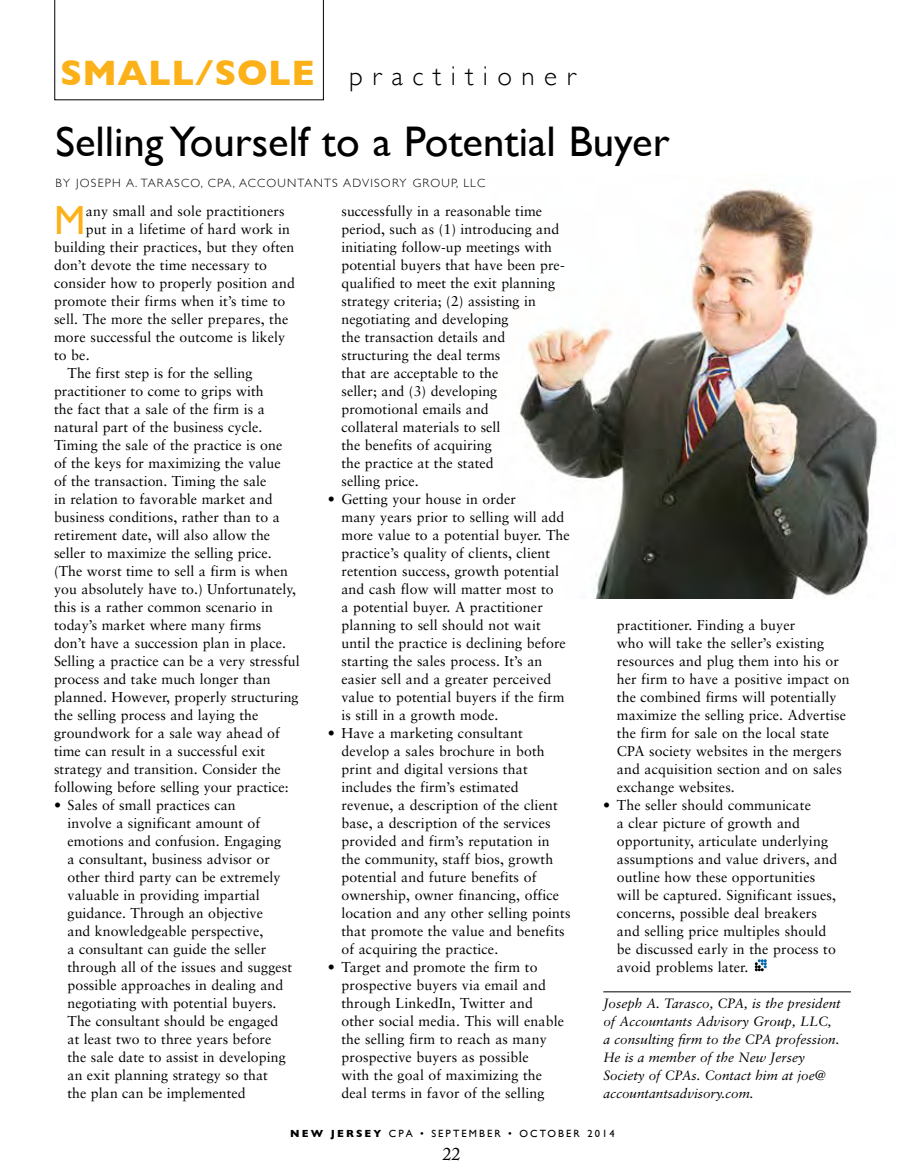
<style>
.page{position:relative;width:905px;height:1175px;background:#fff}
.page>*{position:absolute;margin:0;border:0;box-sizing:border-box;transform-origin:0 0}
.t1{font:42.75px "Gill Sans";color:#000}
.t2{font:40.65px "Gill Sans";color:#fcb119}
.t3{font:700 36px "Gill Sans";color:#fcb119}
.t4{font:300 27px "Gill Sans";letter-spacing:.35em;color:#000}
.t5{font:18px "Adobe Caslon";color:#000}
.t6{font:14.25px/18px "Sabon";letter-spacing:.01em;color:#000}
.t7{font:italic 13.5px/18px "Sabon";color:#000}
.t8{font:300 12px "Gill Sans";letter-spacing:.1em;color:#000}
.t9{font:10.5px "Gill Sans";letter-spacing:.2em;color:#000}
.s1{font-weight:700}
</style>
<div class="page">
<img style="left:519px;top:187px;width:359px;height:412px">
<svg style="left:54px;top:0;width:270px;height:100px"></svg>
<hr style="left:603px;top:991px;width:247px;height:1px;background:#000">
<svg style="left:754px;top:959px;width:12px;height:12px"></svg>
<h3 class="t3" style="left:60px;top:44px;width:51px">SMALL</h3>
<h3 class="t3" style="left:195px;top:44px;width:68px">/SOLE</h3>
<h3 class="t4" style="left:349px;top:55px;width:228px">PRACTITIONER</h3>
<h1 class="t1" style="left:55px;top:116px;width:615px">Selling Yourself to a Potential Buyer</h1>
<p class="t8" style="left:55px;top:174px;width:34px">BY JOSEPH</p>
<p class="t8" style="left:126px;top:174px;width:32px">A. TARASCO</p>
<p class="t8" style="left:201px;top:174px;width:58px">, CPA, ACCO</p>
<p class="t8" style="left:277px;top:174px;width:19px">UNTANTS</p>
<p class="t8" style="left:343px;top:174px;width:18px">ADVISOR</p>
<p class="t8" style="left:399px;top:174px;width:87px">Y GROUP, LLC</p>
<p class="t6" style="left:341px;top:202px;width:225px">successfully in a reasonable time period, such as (1) introducing and initiating follow-up meetings with potential buyers that have been pre&shy;qualified to meet the exit planning strategy criteria; (2) assisting in negotiating and developing<br>the transaction details and structuring the deal terms<br>that are acceptable to the<br>seller; and (3) developing promotional emails and<br>collateral materials to sell<br>the benefits of acquiring<br>the practice at the stated<br>selling price.</p>
<p class="t6" style="left:341px;top:490px;width:230px;text-indent:-14px">• Getting your house in order<br>many years prior to selling will add more value to a potential buyer. The practice’s quality of clients, client retention success, growth potential and cash flow will matter most to<br>a potential buyer. A practitioner planning to sell should not wait until the practice is declining before starting the sales process. It’s an easier sell and a greater perceived value to potential buyers if the firm is still in a growth mode.</p>
<p class="t6" style="left:341px;top:724px;width:230px;text-indent:-14px">• Have a marketing consultant develop a sales brochure in both print and digital versions that includes the firm’s estimated revenue, a description of the client base, a description of the services provided and firm’s reputation in the community, staff bios, growth potential and future benefits of ownership, owner financing, office location and any other selling points that promote the value and benefits of acquiring the practice.</p>
<p class="t6" style="left:341px;top:958px;width:224px;text-indent:-14px">• Target and promote the firm to prospective buyers via email and through LinkedIn, Twitter and other social media. This will enable the selling firm to reach as many prospective buyers as possible<br>with the goal of maximizing the deal terms in favor of the selling</p>
<h2 class="t2" style="left:54px;top:196px;width:33px">M</h2>
<p class="t6" style="left:86px;top:202px;width:200px">any small and sole practitioners</p>
<p class="t6" style="left:86px;top:220px;width:206px">put in a lifetime of hard work in</p>
<p class="t6" style="left:54px;top:238px;width:242px">building their practices, but they often</p>
<p class="t6" style="left:54px;top:256px;width:215px">don’t devote the time necessary to</p>
<p class="t6" style="left:54px;top:274px;width:242px">consider how to properly position and</p>
<p class="t6" style="left:54px;top:292px;width:233px">promote their firms when it’s time to</p>
<p class="t6" style="left:54px;top:310px;width:236px">sell. The more the seller prepares, the</p>
<p class="t6" style="left:54px;top:328px;width:233px">more successful the outcome is likely</p>
<p class="t6" style="left:54px;top:346px;width:37px">to be.</p>
<p class="t6" style="left:68px;top:364px;width:186px">The first step is for the selling</p>
<p class="t6" style="left:54px;top:382px;width:211px">practitioner to come to grips with</p>
<p class="t6" style="left:54px;top:400px;width:212px">the fact that a sale of the firm is a</p>
<p class="t6" style="left:54px;top:418px;width:210px">natural part of the business cycle.</p>
<p class="t6" style="left:54px;top:436px;width:230px">Timing the sale of the practice is one</p>
<p class="t6" style="left:54px;top:454px;width:228px">of the keys for maximizing the value</p>
<p class="t6" style="left:54px;top:472px;width:214px">of the transaction. Timing the sale</p>
<p class="t6" style="left:54px;top:490px;width:220px">in relation to favorable market and</p>
<p class="t6" style="left:54px;top:508px;width:227px">business conditions, rather than to a</p>
<p class="t6" style="left:54px;top:526px;width:218px">retirement date, will also allow the</p>
<p class="t6" style="left:54px;top:544px;width:219px">seller to maximize the selling price.</p>
<p class="t6" style="left:54px;top:562px;width:235px">(The worst time to sell a firm is when</p>
<p class="t6" style="left:54px;top:580px;width:244px">you absolutely have to.) Unfortunately,</p>
<p class="t6" style="left:54px;top:598px;width:220px">this is a rather common scenario in</p>
<p class="t6" style="left:54px;top:616px;width:209px">today’s market where many firms</p>
<p class="t6" style="left:54px;top:634px;width:233px">don’t have a succession plan in place.</p>
<p class="t6" style="left:54px;top:652px;width:247px">Selling a practice can be a very stressful</p>
<p class="t6" style="left:54px;top:670px;width:218px">process and take much longer than</p>
<p class="t6" style="left:54px;top:688px;width:246px">planned. However, properly structuring</p>
<p class="t6" style="left:54px;top:706px;width:206px">the selling process and laying the</p>
<p class="t6" style="left:54px;top:724px;width:227px">groundwork for a sale way ahead of</p>
<p class="t6" style="left:54px;top:742px;width:212px">time can result in a successful exit</p>
<p class="t6" style="left:54px;top:760px;width:228px">strategy and transition. Consider the</p>
<p class="t6" style="left:54px;top:778px;width:236px">following before selling your practice:</p>
<p class="t6" style="left:68px;top:796px;width:226px;text-indent:-14px">• Sales of small practices can<br>involve a significant amount of emotions and confusion. Engaging<br>a consultant, business advisor or other third party can be extremely valuable in providing impartial guidance. Through an objective<br>and knowledgeable perspective,<br>a consultant can guide the seller through all of the issues and suggest possible approaches in dealing and negotiating with potential buyers.<br>The consultant should be engaged at least two to three years before the sale date to assist in developing an exit planning strategy so that<br>the plan can be implemented</p>
<p class="t6" style="left:616px;top:616px;width:234px">practitioner. Finding a buyer<br>who will take the seller’s existing resources and plug them into his or her firm to have a positive impact on the combined firms will potentially maximize the selling price. Advertise the firm for sale on the local state CPA society websites in the mergers and acquisition section and on sales exchange websites.</p>
<p class="t6" style="left:617px;top:796px;width:222px;text-indent:-14px">• The seller should communicate<br>a clear picture of growth and opportunity, articulate underlying assumptions and value drivers, and outline how these opportunities will be captured. Significant issues, concerns, possible deal breakers and selling price multiples should be discussed early in the process to avoid problems later.</p>
<p class="t7" style="left:603px;top:994px;width:239px">Joseph A. Tarasco, CPA, is the president of Accountants Advisory Group, LLC, a consulting firm to the CPA profession.<br>He is a member of the New Jersey Society of CPAs. Contact him at joe@ accountantsadvisory.com.</p>
<p class="t9" style="left:290px;top:1126px;width:326px"><span class="s1">NEW JERSEY</span> CPA • SEPTEMBER • OCTOBER 2014</p>
<p class="t5" style="left:442px;top:1143px;width:19px">22</p>
</div>
